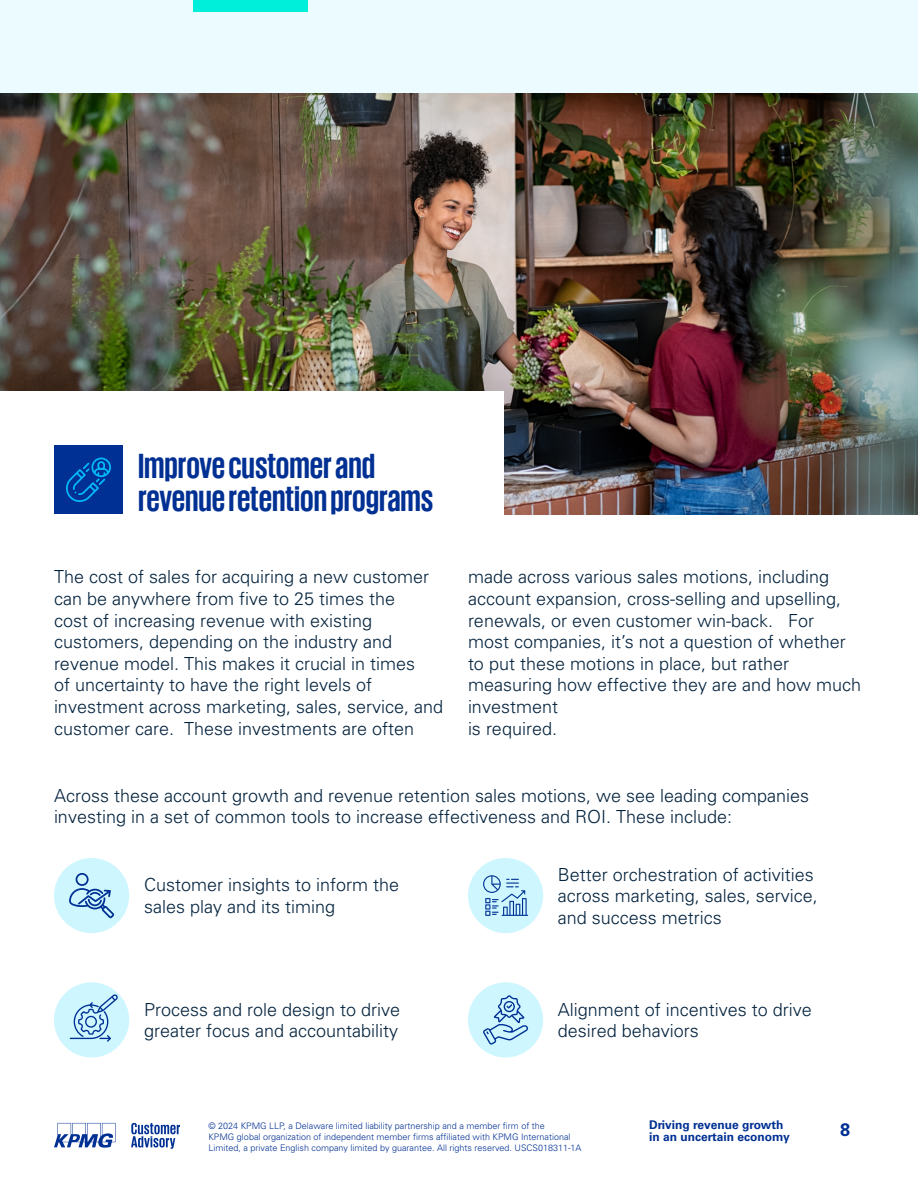
<style>
.page{position:relative;width:918px;height:1188px;background:#fff}
.page>*{position:absolute;margin:0;border:0;box-sizing:border-box;transform-origin:0 0}
.t1{font:700 36px/33px "KPMG";color:#003093}
.t2{font:300 18px/21.6px "Univers";color:#04233e}
.t3{font:700 18px "Univers";color:#003093}
.t4{font:700 12px/12px "Univers";color:#003093}
.t5{font:300 9px/10.8px "Univers";color:#003093}
</style>
<div class="page">
<img style="left:0;top:93px;width:918px;height:421px">
<div style="left:0;top:391px;width:504px;height:380px;background:#fff"></div>
<div style="left:54px;top:445px;width:69px;height:69px;background:#003093"></div>
<div style="left:54px;top:858px;width:75px;height:75px;background:#cdf6ff;border-radius:50%"></div>
<div style="left:468px;top:858px;width:75px;height:75px;background:#cdf6ff;border-radius:50%"></div>
<div style="left:54px;top:982px;width:75px;height:76px;background:#cdf6ff;border-radius:50%"></div>
<div style="left:468px;top:982px;width:75px;height:76px;background:#cdf6ff;border-radius:50%"></div>
<svg style="left:66px;top:458px;width:45px;height:44px"></svg>
<svg style="left:70px;top:994px;width:48px;height:48px"></svg>
<svg style="left:483px;top:875px;width:45px;height:41px"></svg>
<svg style="left:483px;top:995px;width:45px;height:50px"></svg>
<svg style="left:69px;top:873px;width:45px;height:45px"></svg>
<div style="left:0;top:0;width:918px;height:93px;background:#ebfbff"></div>
<svg style="left:54px;top:1123px;width:62px;height:25px"></svg>
<svg style="left:131px;top:1123px;width:49px;height:26px"></svg>
<div style="left:193px;top:0;width:115px;height:11px;background:#00efda"></div>
<h1 class="t1" style="left:138px;top:448px;width:297px">Improve customer and revenue retention programs</h1>
<p class="t2" style="left:54px;top:566px;width:391px">The cost of sales for acquiring a new customer can be anywhere from five to 25 times the<br>cost of increasing revenue with existing customers, depending on the industry and revenue model. This makes it crucial in times<br>of uncertainty to have the right levels of investment across marketing, sales, service, and customer care. These investments are often</p>
<p class="t2" style="left:468px;top:566px;width:395px">made across various sales motions, including account expansion, cross-selling and upselling, renewals, or even customer win-back. For<br>most companies, it’s not a question of whether to put these motions in place, but rather measuring how effective they are and how much investment<br>is required.</p>
<p class="t2" style="left:54px;top:785px;width:757px">Across these account growth and revenue retention sales motions, we see leading companies investing in a set of common tools to increase effectiveness and ROI. These include:</p>
<p class="t2" style="left:144px;top:874px;width:257px">Customer insights to inform the sales play and its timing</p>
<p class="t2" style="left:558px;top:863px;width:262px">Better orchestration of activities across marketing, sales, service, and success metrics</p>
<p class="t2" style="left:144px;top:998px;width:258px">Process and role design to drive greater focus and accountability</p>
<p class="t2" style="left:558px;top:998px;width:256px">Alignment of incentives to drive desired behaviors</p>
<p class="t5" style="left:208px;top:1121px;width:375px">© 2024 KPMG LLP, a Delaware limited liability partnership and a member firm of the<br>KPMG global organization of independent member firms affiliated with KPMG International<br>Limited, a private English company limited by guarantee. All rights reserved. USCS018311-1A</p>
<p class="t4" style="left:649px;top:1119px;width:142px">Driving revenue growth in an uncertain economy</p>
<p class="t3" style="left:840px;top:1120px;width:12px">8</p>
</div>
